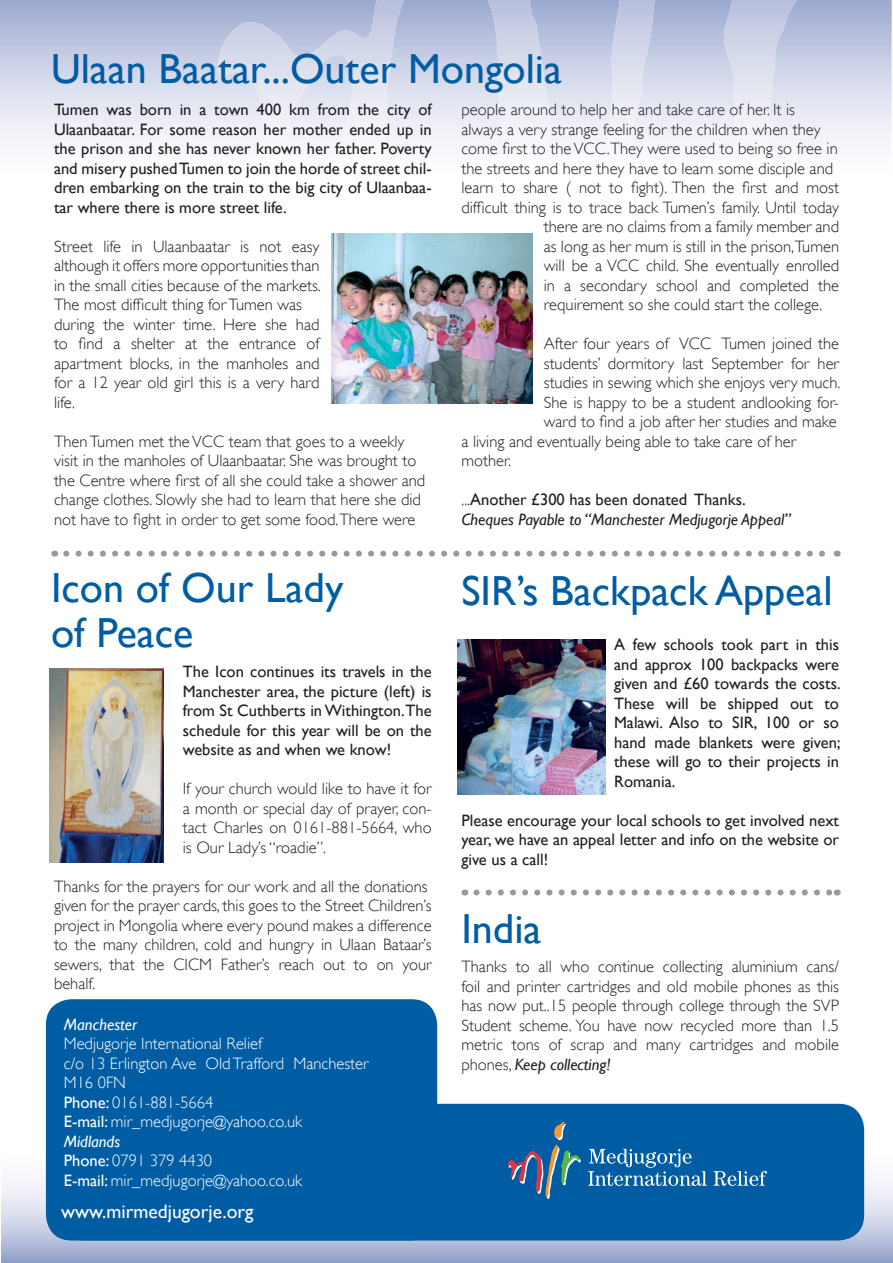
<style>
.page{position:relative;width:893px;height:1263px;background:#fff}
.page>*{position:absolute;margin:0;border:0;box-sizing:border-box;transform-origin:0 0}
.t1{font:42px/45px "Gill Sans";color:#015da3}
.t2{font:19.5px "Gill Sans";color:#fff}
.t3{font:300 16.5px/19.5px "Gill Sans";color:#231f20}
.t4{font:16.5px/19.5px "Gill Sans";color:#231f20;text-align:justify}
.t5{font:300 16.5px/19.5px "Gill Sans";color:#fff}
.t6{font:italic 16.5px/19.5px "Gill Sans";color:#231f20}
.t7{font:italic 16.5px "Gill Sans";color:#fff}
.s1{font-weight:300;font-style:normal}
.s2{font-style:normal}
.s3{font-weight:400}
.s4{font-weight:400;font-style:italic}
</style>
<div class="page">
<svg style="left:1px;top:1132px;width:892px;height:131px"></svg>
<div style="left:60px;top:1104px;width:804px;height:137px;background:#015da3;border-radius:26px"></div>
<div style="left:46px;top:999px;width:391px;height:242px;background:#015da3;border-radius:26px"></div>
<svg style="left:0;top:0;width:718px;height:144px;background:#cdd3e7"></svg>
<svg style="left:217px;top:0;width:334px;height:144px"></svg>
<svg style="left:593px;top:0;width:89px;height:144px"></svg>
<svg style="left:718px;top:0;width:174px;height:144px;background:#d1d6e9"></svg>
<svg style="left:588px;top:1149px;width:119px;height:37px"></svg>
<svg style="left:713px;top:1171px;width:54px;height:15px"></svg>
<svg style="left:507px;top:1121px;width:74px;height:78px"></svg>
<svg style="left:66px;top:551px;width:759px;height:6px"></svg>
<svg style="left:476px;top:890px;width:355px;height:6px"></svg>
<img style="left:332px;top:233px;width:200px;height:170px">
<img style="left:49px;top:668px;width:115px;height:194px">
<img style="left:458px;top:640px;width:147px;height:155px">
<h1 class="t1" style="left:51px;top:46px;width:512px">Ulaan Baatar...Outer Mongolia</h1>
<p class="t4" style="left:54px;top:100px;width:379px">Tumen was born in a town 400 km from the city of Ulaanbaatar. For some reason her mother ended up in the prison and she has never known her father. Poverty and misery pushed Tumen to join the horde of street chil&shy;dren embarking on the train to the big city of Ulaanbaa&shy;tar where there is more street life.</p>
<p class="t3" style="left:54px;top:236px;width:268px">Street life in Ulaanbaatar is not easy although it offers more opportunities than in the small cities because of the markets.<br>The most difficult thing for Tumen was during the winter time. Here she had to find a shelter at the entrance of apartment blocks, in the manholes and for a 12 year old girl this is a very hard life.</p>
<p class="t3" style="left:54px;top:431px;width:373px">Then Tumen met the VCC team that goes to a weekly visit in the manholes of Ulaanbaatar. She was brought to the Centre where first of all she could take a shower and change clothes. Slowly she had to learn that here she did not have to fight in order to get some food.There were</p>
<p class="t3" style="left:461px;top:100px;width:335px">people around to help her and take care of her. It is</p>
<p class="t3" style="left:461px;top:119px;width:361px">always a very strange feeling for the children when they</p>
<p class="t3" style="left:461px;top:139px;width:378px">come first to the VCC.They were used to being so free in</p>
<p class="t3" style="left:461px;top:158px;width:373px">the streets and here they have to learn some disciple and</p>
<p class="t3" style="left:461px;top:178px;width:379px">learn to share ( not to fight). Then the first and most</p>
<p class="t3" style="left:461px;top:197px;width:379px">difficult thing is to trace back Tumen’s family. Until today</p>
<p class="t3" style="left:544px;top:217px;width:297px">there are no claims from a family member and</p>
<p class="t3" style="left:544px;top:236px;width:297px">as long as her mum is still in the prison,Tumen</p>
<p class="t3" style="left:544px;top:256px;width:297px">will be a VCC child. She eventually enrolled</p>
<p class="t3" style="left:544px;top:275px;width:297px">in a secondary school and completed the</p>
<p class="t3" style="left:544px;top:295px;width:280px">requirement so she could start the college.</p>
<p class="t3" style="left:544px;top:334px;width:297px">After four years of VCC Tumen joined the</p>
<p class="t3" style="left:544px;top:353px;width:297px">students’ dormitory last September for her</p>
<p class="t3" style="left:544px;top:373px;width:298px">studies in sewing which she enjoys very much.</p>
<p class="t3" style="left:544px;top:392px;width:297px">She is happy to be a student andlooking for-</p>
<p class="t3" style="left:544px;top:412px;width:294px">ward to find a job after her studies and make</p>
<p class="t3" style="left:461px;top:431px;width:336px">a living and eventually being able to take care of her</p>
<p class="t3" style="left:461px;top:451px;width:51px">mother.</p>
<p class="t6" style="left:461px;top:490px;width:331px"><span class="s1">...</span><span class="s2">Another £300 has been donated Thanks.<br></span>Cheques Payable to “Manchester Medjugorje Appeal”</p>
<h1 class="t1" style="left:51px;top:565px;width:294px">Icon of Our Lady of Peace</h1>
<p class="t4" style="left:183px;top:662px;width:250px">The Icon continues its travels in the Manchester area, the picture (left) is from St Cuthberts in Withington.The schedule for this year will be on the website as and when we know!</p>
<p class="t3" style="left:183px;top:779px;width:250px;text-align:justify">If your church would like to have it for a month or special day of prayer, con&shy;tact Charles on 0161-881-5664, who is Our Lady’s “roadie”.</p>
<p class="t3" style="left:54px;top:877px;width:379px">Thanks for the prayers for our work and all the donations given for the prayer cards, this goes to the Street Children’s project in Mongolia where every pound makes a difference to the many children, cold and hungry in Ulaan Bataar’s sewers, that the CICM Father’s reach out to on your behalf.</p>
<p class="t7" style="left:64px;top:1015px;width:75px">Manchester</p>
<p class="t5" style="left:64px;top:1034px;width:306px">Medjugorje International Relief<br>c/o 13 Erlington Ave Old Trafford Manchester<br>M16 0FN<br><span class="s3">Phone:</span> 0161-881-5664<br><span class="s3">E-mail:</span> mir_medjugorje@yahoo.co.uk<br><span class="s4">Midlands<br></span><span class="s3">Phone:</span> 0791 379 4430<br><span class="s3">E-mail:</span> mir_medjugorje@yahoo.co.uk</p>
<p class="t2" style="left:61px;top:1200px;width:194px">www.mirmedjugorje.org</p>
<h1 class="t1" style="left:461px;top:568px;width:373px">SIR’s Backpack Appeal</h1>
<p class="t4" style="left:614px;top:635px;width:228px">A few schools took part in this and approx 100 backpacks were given and £60 towards the costs.<br>These will be shipped out to Malawi. Also to SIR, 100 or so hand made blankets were given; these will go to their projects in Romania.</p>
<p class="t4" style="left:461px;top:810px;width:379px">Please encourage your local schools to get involved next year, we have an appeal letter and info on the website or give us a call!</p>
<h1 class="t1" style="left:461px;top:906px;width:82px">India</h1>
<p class="t3" style="left:461px;top:957px;width:379px;text-align:justify">Thanks to all who continue collecting aluminium cans/ foil and printer cartridges and old mobile phones as this has now put..15 people through college through the SVP Student scheme. You have now recycled more than 1.5 metric tons of scrap and many cartridges and mobile phones, <span class="s4">Keep collecting!</span></p>
</div>
